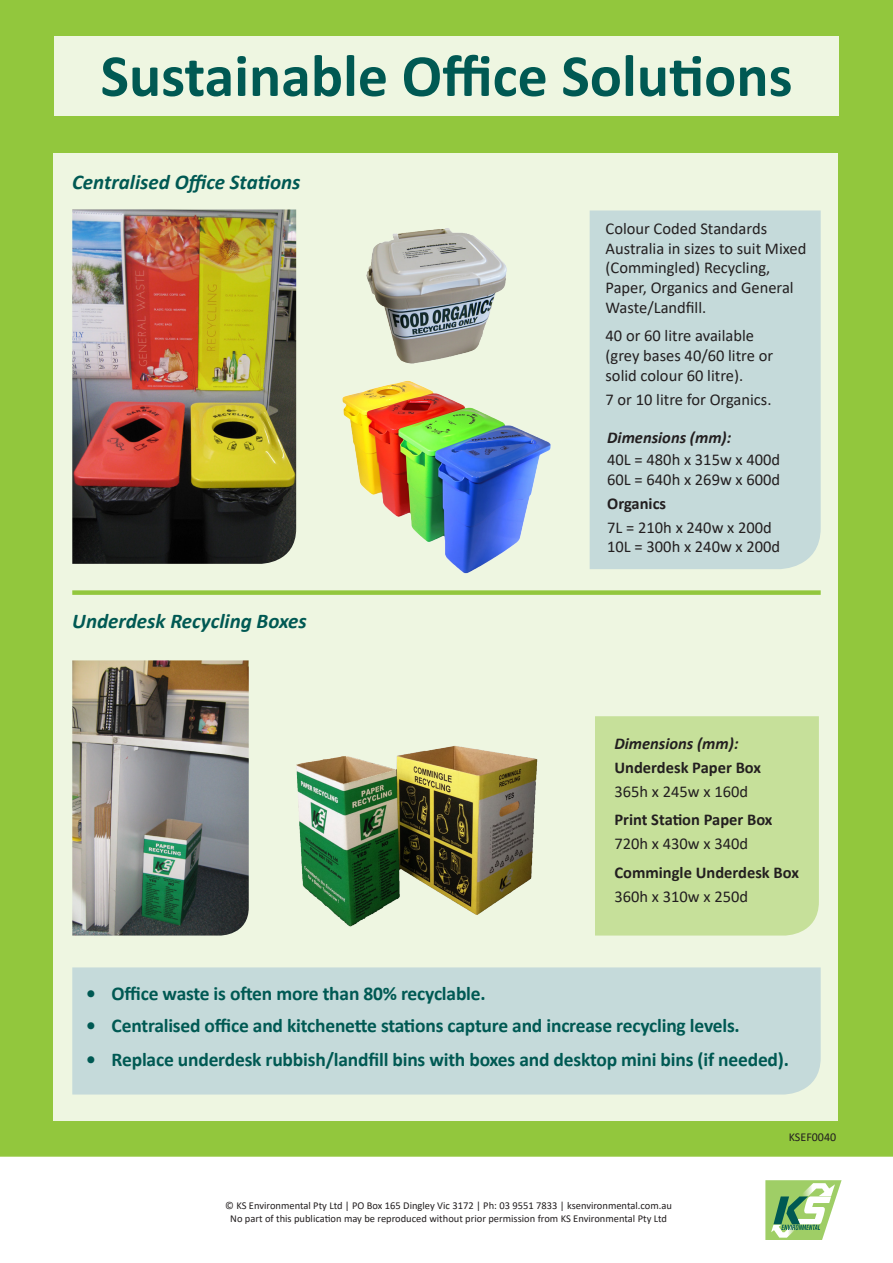
<style>
.page{position:relative;width:893px;height:1263px;background:#fff}
.page>*{position:absolute;margin:0;border:0;box-sizing:border-box;transform-origin:0 0}
.Top_green_main_headi{font:700 60px "Calibri";color:#005953}
.Headings{font:italic 700 21px "Calibri";color:#005953}
.t1{font:700 19.5px "Calibri";letter-spacing:-.01em;color:#005953}
.body_text{font:16.5px/19.8px "Calibri";color:#231f20}
.body_text_bold{font:16.5px/19.8px "Calibri";color:#231f20}
.body_text_bold-2{font:700 16.5px "Calibri";color:#231f20}
.body_text_bold-3{font:italic 700 16.5px "Calibri";color:#231f20}
.body_text-2{font:12px "Calibri";color:#231f20}
.t2{font:10.5px/12.6px "Calibri";color:#231f20;text-align:center}
</style>
<div class="page">
<svg style="left:765px;top:1180px;width:77px;height:60px"></svg>
<div style="left:0;top:0;width:893px;height:1157px;background:#92c73d"></div>
<div style="left:54px;top:36px;width:785px;height:80px;background:#eef6e1"></div>
<div style="left:53px;top:153px;width:785px;height:967px;background:#eef6e1"></div>
<div style="left:72px;top:967px;width:749px;height:128px;background:#c5dada"></div>
<div style="left:589px;top:210px;width:232px;height:359px;background:#c5dada"></div>
<div style="left:595px;top:716px;width:224px;height:220px;background:#c6e09a"></div>
<img style="left:296px;top:347px;width:255px;height:227px">
<div style="left:72px;top:590px;width:749px;height:5px;background:#92c73d"></div>
<img style="left:72px;top:660px;width:177px;height:275px">
<img style="left:269px;top:590px;width:280px;height:337px">
<img style="left:323px;top:228px;width:202px;height:145px">
<img style="left:72px;top:209px;width:224px;height:355px">
<p class="Top_green_main_headi" style="left:101px;top:33px;width:693px">Sustainable Office Solutions</p>
<p class="Headings" style="left:72px;top:167px;width:230px">Centralised Office Stations</p>
<p class="Headings" style="left:72px;top:606px;width:236px">Underdesk Recycling Boxes</p>
<p class="body_text" style="left:605px;top:218px;width:202px">Colour Coded Standards<br>Australia in sizes to suit Mixed (Commingled) Recycling,<br>Paper, Organics and General<br>Waste/Landfill.</p>
<p class="body_text" style="left:605px;top:326px;width:169px">40 or 60 litre available (grey bases 40/60 litre or solid colour 60 litre).</p>
<p class="body_text" style="left:605px;top:389px;width:168px">7 or 10 litre for Organics.</p>
<p class="body_text_bold-3" style="left:607px;top:426px;width:126px">Dimensions (mm):</p>
<p class="body_text_bold" style="left:607px;top:449px;width:174px">40L = 480h x 315w x 400d<br>60L = 640h x 269w x 600d</p>
<p class="body_text_bold-2" style="left:607px;top:492px;width:60px">Organics</p>
<p class="body_text_bold" style="left:607px;top:517px;width:174px">7L = 210h x 240w x 200d<br>10L = 300h x 240w x 200d</p>
<p class="body_text_bold-3" style="left:614px;top:732px;width:126px">Dimensions (mm):</p>
<p class="body_text_bold-2" style="left:614px;top:756px;width:148px">Underdesk Paper Box</p>
<p class="body_text" style="left:614px;top:781px;width:135px">365h x 245w x 160d</p>
<p class="body_text_bold-2" style="left:614px;top:808px;width:160px">Print Station Paper Box</p>
<p class="body_text" style="left:614px;top:833px;width:135px">720h x 430w x 340d</p>
<p class="body_text_bold-2" style="left:614px;top:860px;width:186px">Commingle Underdesk Box</p>
<p class="body_text" style="left:614px;top:886px;width:135px">360h x 310w x 250d</p>
<p class="t1" style="left:86px;top:980px;width:401px">• Office waste is often more than 80% recyclable.</p>
<p class="t1" style="left:86px;top:1012px;width:655px">• Centralised office and kitchenette stations capture and increase recycling levels.</p>
<p class="t1" style="left:86px;top:1045px;width:704px">• Replace underdesk rubbish/landfill bins with boxes and desktop mini bins (if needed).</p>
<p class="t2" style="left:225px;top:1199px;width:448px">© KS Environmental Pty Ltd | PO Box 165 Dingley Vic 3172 | Ph: 03 9551 7833 | ksenvironmental.com.au<br>No part of this publication may be reproduced without prior permission from KS Environmental Pty Ltd</p>
<p class="body_text-2" style="left:789px;top:1129px;width:49px">KSEF0040</p>
</div>
